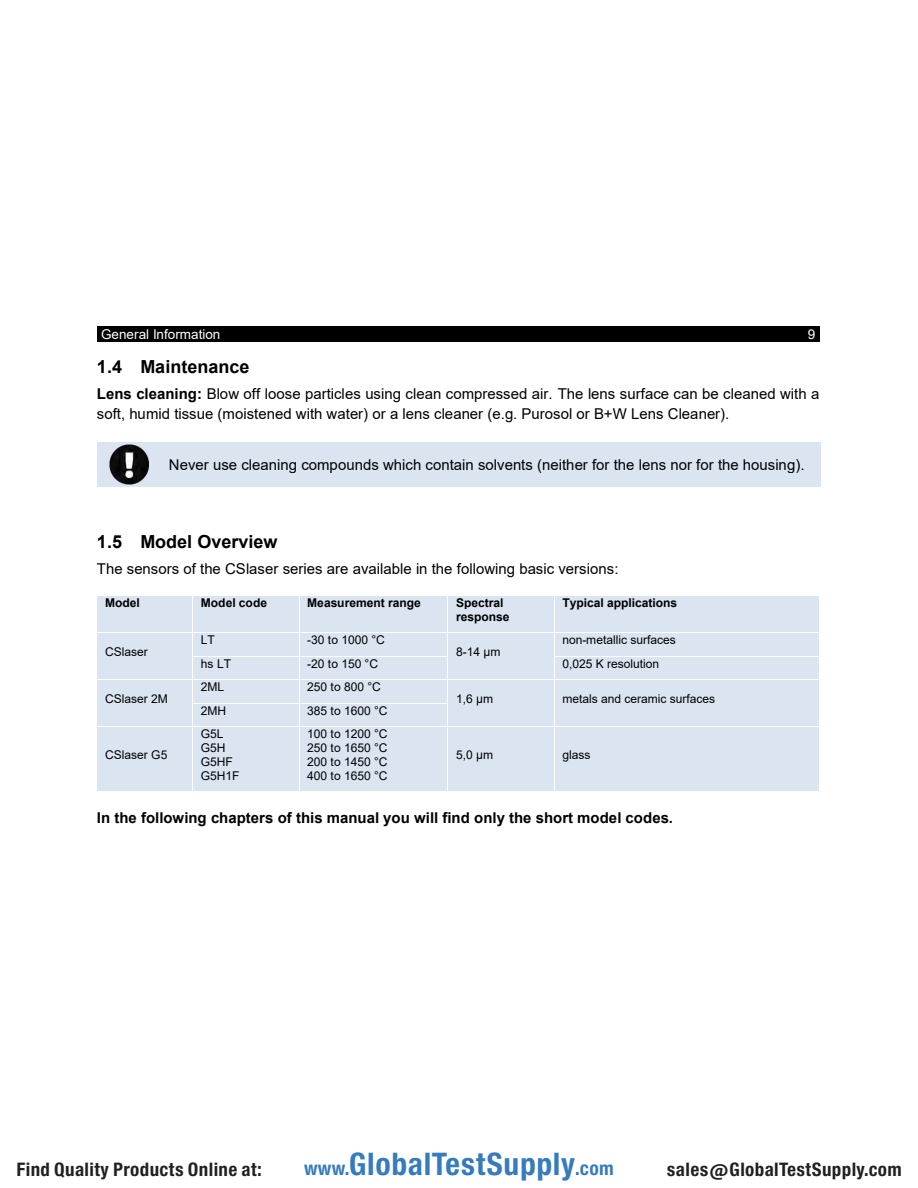
<style>
.page{position:relative;width:918px;height:1188px;background:#fff}
.page>*{position:absolute;margin:0;border:0;box-sizing:border-box;transform-origin:0 0}
.t1{font:29.7px "Europa Gro Nr 2 SBOP Bol Con";letter-spacing:.02em;color:#367bbc}
.t2{font:700 18px "Arial";color:#000}
.t3{font:17.85px "Europa Gro Nr 2 SBOP Bol Con";letter-spacing:.02em;color:#231f20}
.t4{font:15px/19.8px "Arial";color:#000}
.t5{font:700 15px "Arial";color:#000}
.t6{font:13.5px "Arial";letter-spacing:.005em;color:#fff}
.t7{font:12px "Arial";letter-spacing:-.005em;color:#000}
.t8{font:700 12px/13.8px "Arial";color:#000}
.s1{color:#000}
.s2{font-weight:700}
.s3{font-size:18.3px}
</style>
<div class="page">
<div style="left:808px;top:326px;width:7px;height:16px;background:#000"></div>
<div style="left:97px;top:326px;width:711px;height:16px;background:#000"></div>
<div style="left:815px;top:326px;width:5px;height:16px;background:#000"></div>
<div style="left:97px;top:442px;width:64px;height:45px;background:#dbe5f1"></div>
<img style="left:109px;top:445px;width:40px;height:40px">
<div style="left:161px;top:442px;width:659px;height:45px;background:#dbe5f1"></div>
<div style="left:98px;top:596px;width:94px;height:36px;background:#dbe5f1"></div>
<div style="left:193px;top:596px;width:106px;height:36px;background:#dbe5f1"></div>
<div style="left:300px;top:596px;width:148px;height:36px;background:#dbe5f1"></div>
<div style="left:448px;top:596px;width:106px;height:36px;background:#dbe5f1"></div>
<div style="left:555px;top:596px;width:265px;height:36px;background:#dbe5f1"></div>
<hr style="left:447px;top:596px;width:1px;height:36px;background:#fff">
<div style="left:98px;top:633px;width:94px;height:46px;background:#dbe5f1"></div>
<div style="left:193px;top:633px;width:106px;height:23px;background:#dbe5f1"></div>
<div style="left:300px;top:633px;width:148px;height:23px;background:#dbe5f1"></div>
<div style="left:448px;top:633px;width:106px;height:46px;background:#dbe5f1"></div>
<div style="left:555px;top:633px;width:265px;height:23px;background:#dbe5f1"></div>
<div style="left:193px;top:657px;width:106px;height:22px;background:#dbe5f1"></div>
<div style="left:300px;top:657px;width:148px;height:22px;background:#dbe5f1"></div>
<div style="left:555px;top:657px;width:265px;height:22px;background:#dbe5f1"></div>
<div style="left:98px;top:680px;width:94px;height:46px;background:#dbe5f1"></div>
<div style="left:193px;top:680px;width:106px;height:23px;background:#dbe5f1"></div>
<div style="left:300px;top:680px;width:148px;height:23px;background:#dbe5f1"></div>
<div style="left:448px;top:680px;width:106px;height:46px;background:#dbe5f1"></div>
<div style="left:555px;top:680px;width:265px;height:46px;background:#dbe5f1"></div>
<div style="left:193px;top:704px;width:106px;height:22px;background:#dbe5f1"></div>
<div style="left:300px;top:704px;width:148px;height:22px;background:#dbe5f1"></div>
<div style="left:98px;top:727px;width:94px;height:64px;background:#dbe5f1"></div>
<div style="left:193px;top:727px;width:106px;height:64px;background:#dbe5f1"></div>
<div style="left:300px;top:727px;width:148px;height:64px;background:#dbe5f1"></div>
<div style="left:448px;top:727px;width:106px;height:64px;background:#dbe5f1"></div>
<div style="left:555px;top:727px;width:265px;height:64px;background:#dbe5f1"></div>
<svg style="left:97px;top:633px;width:1px;height:93px"></svg>
<svg style="left:447px;top:633px;width:1px;height:93px"></svg>
<hr style="left:447px;top:727px;width:1px;height:64px;background:#fff">
<p class="t6" style="left:101px;top:325px;width:121px">General Information</p>
<p class="t6" style="left:808px;top:325px;width:14px">9<span class="s1">-</span></p>
<h2 class="t2" style="left:97px;top:354px;width:154px">1.4 Maintenance</h2>
<p class="t4" style="left:97px;top:384px;width:724px"><span class="s2">Lens cleaning:</span> Blow off loose particles using clean compressed air. The lens surface can be cleaned with a soft, humid tissue (moistened with water) or a lens cleaner (e.g. Purosol or B+W Lens Cleaner).</p>
<p class="t4" style="left:169px;top:455px;width:637px">Never use cleaning compounds which contain solvents (neither for the lens nor for the housing).</p>
<h2 class="t2" style="left:97px;top:529px;width:182px">1.5 Model Overview</h2>
<p class="t4" style="left:97px;top:559px;width:523px">The sensors of the CSlaser series are available in the following basic versions:</p>
<p class="t8" style="left:105px;top:596px;width:36px">Model</p>
<p class="t8" style="left:201px;top:596px;width:68px">Model code</p>
<p class="t8" style="left:307px;top:596px;width:115px">Measurement range</p>
<p class="t8" style="left:456px;top:596px;width:55px">Spectral response</p>
<p class="t8" style="left:562px;top:596px;width:116px">Typical applications</p>
<p class="t7" style="left:105px;top:644px;width:44px">CSlaser</p>
<p class="t7" style="left:201px;top:632px;width:16px">LT</p>
<p class="t7" style="left:307px;top:632px;width:79px">-30 to 1000 °C</p>
<p class="t7" style="left:562px;top:632px;width:115px">non-metallic surfaces</p>
<p class="t7" style="left:456px;top:644px;width:46px">8-14 µm</p>
<p class="t7" style="left:201px;top:655px;width:32px">hs LT</p>
<p class="t7" style="left:307px;top:655px;width:72px">-20 to 150 °C</p>
<p class="t7" style="left:562px;top:655px;width:98px">0,025 K resolution</p>
<p class="t7" style="left:105px;top:691px;width:64px">CSlaser 2M</p>
<p class="t7" style="left:105px;top:747px;width:64px">CSlaser G5</p>
<p class="t7" style="left:201px;top:679px;width:25px">2ML</p>
<p class="t7" style="left:307px;top:679px;width:75px">250 to 800 °C</p>
<p class="t7" style="left:201px;top:703px;width:27px">2MH</p>
<p class="t7" style="left:307px;top:703px;width:82px">385 to 1600 °C</p>
<p class="t7" style="left:201px;top:726px;width:24px">G5L</p>
<p class="t7" style="left:201px;top:740px;width:26px">G5H</p>
<p class="t7" style="left:201px;top:754px;width:34px">G5HF</p>
<p class="t7" style="left:201px;top:767px;width:40px">G5H1F</p>
<p class="t7" style="left:307px;top:726px;width:82px">100 to 1200 °C</p>
<p class="t7" style="left:307px;top:740px;width:82px">250 to 1650 °C</p>
<p class="t7" style="left:307px;top:754px;width:82px">200 to 1450 °C</p>
<p class="t7" style="left:307px;top:767px;width:82px">400 to 1650 °C</p>
<p class="t7" style="left:456px;top:691px;width:39px">1,6 µm</p>
<p class="t7" style="left:562px;top:691px;width:154px">metals and ceramic surfaces</p>
<p class="t7" style="left:456px;top:747px;width:39px">5,0 µm</p>
<p class="t7" style="left:562px;top:747px;width:30px">glass</p>
<p class="t5" style="left:97px;top:808px;width:578px">In the following chapters of this manual you will find only the short model codes.</p>
<p class="t3" style="left:16px;top:1159px;width:247px">Find Quality Products Online at:</p>
<h1 class="t1" style="left:304px;top:1147px;width:311px"><span class="s3">www.</span>GlobalTestSupply<span class="s3">.com</span></h1>
<p class="t3" style="left:667px;top:1159px;width:236px">sales@GlobalTestSupply.com</p>
</div>
